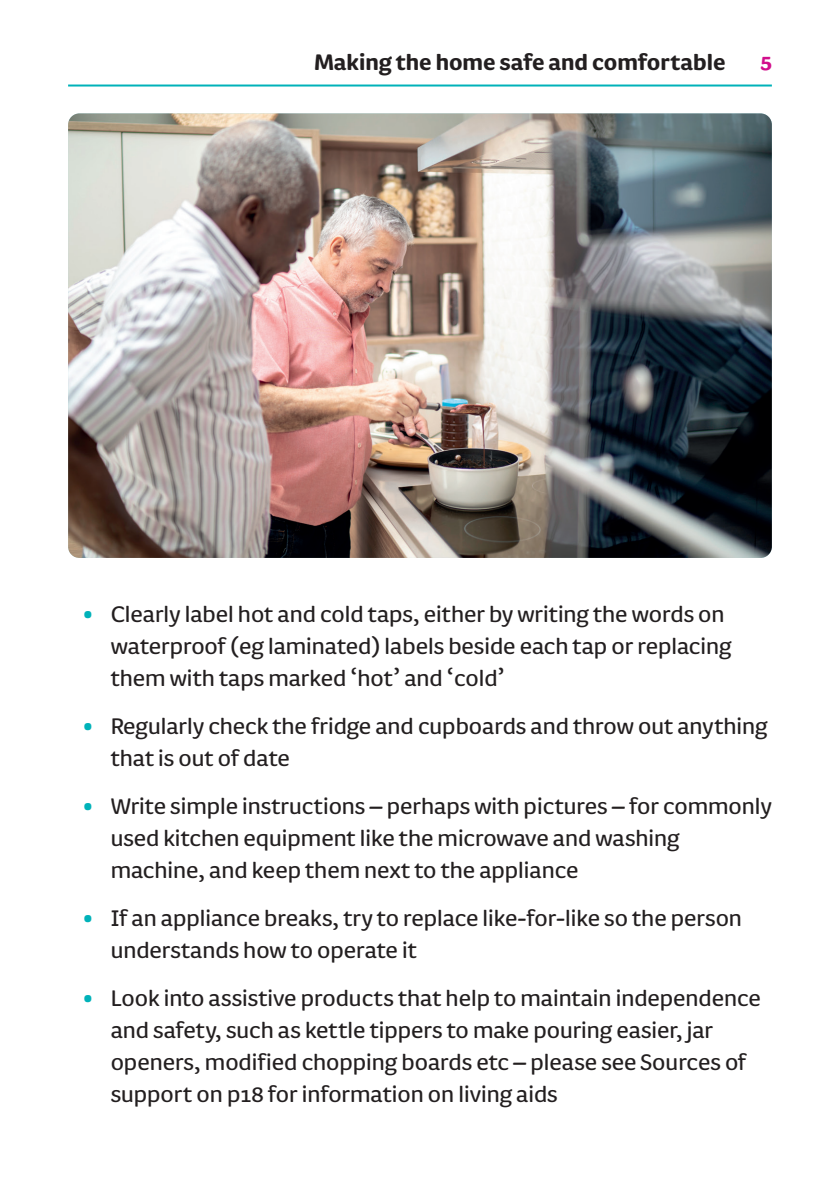
<style>
.page{position:relative;width:840px;height:1191px;background:#fff}
.page>*{position:absolute;margin:0;border:0;box-sizing:border-box;transform-origin:0 0}
.t1{font:26px/32px "FS Pimlico";color:#231f20}
.t2{font:700 26px "FS Pimlico";color:#231f20}
.t3{font:700 24px "FS Pimlico";color:#d20e8c}
.s1{font-size:36px;color:#00b2b9}
</style>
<div class="page">
<hr style="left:68px;top:84px;width:703px;height:2px;background:#00b2b9">
<img style="left:68px;top:113px;width:703px;height:445px">
<p class="t2" style="left:314px;top:42px;width:412px">Making the home safe and comfortable</p>
<p class="t3" style="left:759px;top:43px;width:13px">5</p>
<p class="t1" style="left:111px;top:597px;width:622px;text-indent:-28px"><span class="s1">•</span> Clearly label hot and cold taps, either by writing the words on waterproof (eg laminated) labels beside each tap or replacing them with taps marked ‘hot’ and ‘cold’</p>
<p class="t1" style="left:111px;top:709px;width:658px;text-indent:-28px"><span class="s1">•</span> Regularly check the fridge and cupboards and throw out anything that is out of date</p>
<p class="t1" style="left:111px;top:789px;width:662px;text-indent:-28px"><span class="s1">•</span> Write simple instructions – perhaps with pictures – for commonly used kitchen equipment like the microwave and washing machine, and keep them next to the appliance</p>
<p class="t1" style="left:111px;top:901px;width:632px;text-indent:-28px"><span class="s1">•</span> If an appliance breaks, try to replace like-for-like so the person understands how to operate it</p>
<p class="t1" style="left:111px;top:981px;width:651px;text-indent:-28px"><span class="s1">•</span> Look into assistive products that help to maintain independence and safety, such as kettle tippers to make pouring easier, jar openers, modified chopping boards etc – please see Sources of support on p18 for information on living aids</p>
</div>
